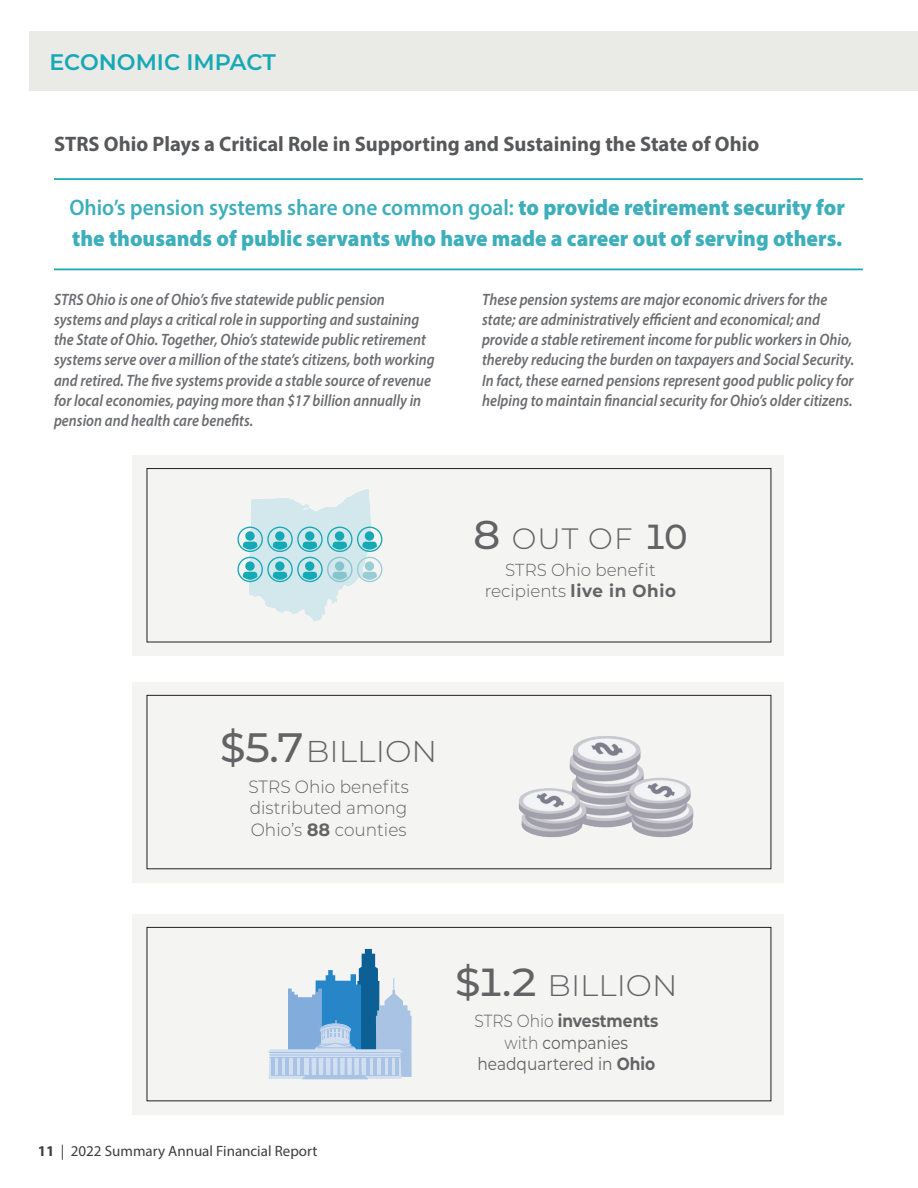
<style>
.page{position:relative;width:918px;height:1188px;background:#fff}
.page>*{position:absolute;margin:0;border:0;box-sizing:border-box;transform-origin:0 0}
.plan_websites{font:300 30.15px "Montserrat";color:#636366;scale:1.05 1}
.plan_websites-2{font:300 29.7px "Montserrat";color:#636366;scale:1.05 1}
.plan_websites-3{font:300 29.4px "Montserrat";color:#636366}
.FACTS{font:900 22.5px/31.5px "Myriad Pro";color:#3dafbb;scale:.95 1}
.HEADER_-_SAFR{font:600 22.5px "Montserrat";color:#15a9b6}
.SUBHEAD_-_SAFR{font:700 21px "Myriad Pro";color:#57585a}
.plan_websites-4{font:300 17.85px/21.9px "Montserrat";color:#636366;text-align:justify;scale:.95 1}
.plan_websites-5{font:17.55px/21.6px "Montserrat";color:#636366;text-align:center;scale:.88 1}
.plan_websites-6{font:300 17.4px/21.5px "Montserrat";color:#636366;text-align:center;scale:.96 1}
.FACTS-2{font:italic 600 16.5px/20.2px "Myriad Pro";color:#6c6d70;scale:.88 1}
.t1{font:15px "Myriad Pro";color:#3e3e3f}
.s1{font-weight:600}
.s2{font-weight:500;font-size:40.2px}
.s3{font-weight:500;font-size:34.8px}
.s4{font-weight:700}
.s5{font-weight:500;font-size:41.1px}
.s6{font-weight:500;font-size:39.15px}
.s7{font-weight:300}
</style>
<div class="page">
<div style="left:133px;top:455px;width:651px;height:200px;background:#f4f4f3"></div>
<div style="left:133px;top:682px;width:651px;height:200px;background:#f4f4f3"></div>
<div style="left:133px;top:914px;width:651px;height:200px;background:#f4f4f3"></div>
<div style="left:29px;top:31px;width:889px;height:60px;background:#eaeae7"></div>
<hr style="left:54px;top:178px;width:809px;height:2px;background:#15a9b6">
<hr style="left:54px;top:269px;width:809px;height:1px;background:#15a9b6">
<div style="left:237px;top:557px;width:26px;height:25px;border:1px solid #15a9b6;border-radius:50%"></div>
<div style="left:237px;top:527px;width:26px;height:25px;border:1px solid #15a9b6;border-radius:50%"></div>
<div style="left:357px;top:557px;width:25px;height:25px;border:1px solid #99cdd6;border-radius:50%"></div>
<div style="left:357px;top:527px;width:25px;height:25px;border:1px solid #15a9b6;border-radius:50%"></div>
<svg style="left:243px;top:489px;width:134px;height:132px"></svg>
<svg style="left:268px;top:949px;width:144px;height:130px"></svg>
<img style="left:518px;top:736px;width:176px;height:101px">
<div style="left:147px;top:468px;width:624px;height:174px;border:1px solid #231f20"></div>
<div style="left:147px;top:695px;width:624px;height:174px;border:1px solid #231f20"></div>
<div style="left:147px;top:927px;width:624px;height:174px;border:1px solid #231f20"></div>
<p class="HEADER_-_SAFR" style="left:49px;top:46px;width:228px">ECONOMIC IMPACT</p>
<p class="SUBHEAD_-_SAFR" style="left:54px;top:131px;width:707px">STRS Ohio Plays a Critical Role in Supporting and Sustaining the State of Ohio</p>
<p class="FACTS" style="left:70px;top:191px;width:818px"><span class="s1">Ohio’s pension systems share one common goal:</span> to provide retirement security for the thousands of public servants who have made a career out of serving others.</p>
<p class="FACTS-2" style="left:54px;top:289px;width:434px">STRS Ohio is one of Ohio’s five statewide public pension systems and plays a critical role in supporting and sustaining the State of Ohio. Together, Ohio’s statewide public retirement systems serve over a million of the state’s citizens, both working and retired. The five systems provide a stable source of revenue for local economies, paying more than $17 billion annually in pension and health care benefits.</p>
<p class="FACTS-2" style="left:482px;top:289px;width:424px">These pension systems are major economic drivers for the state; are administratively efficient and economical; and provide a stable retirement income for public workers in Ohio, thereby reducing the burden on taxpayers and Social Security.<br>In fact, these earned pensions represent good public policy for helping to maintain financial security for Ohio’s older citizens.</p>
<p class="plan_websites-3" style="left:473px;top:518px;width:217px"><span class="s2">8</span> OUT OF <span class="s3">10</span></p>
<p class="plan_websites-6" style="left:485px;top:559px;width:201px">STRS Ohio benefit recipients <span class="s4">live in Ohio</span></p>
<p class="plan_websites" style="left:220px;top:731px;width:208px"><span class="s5">$5.7</span>BILLION</p>
<p class="plan_websites-4" style="left:249px;top:775px;width:170px">STRS Ohio benefits distributed among Ohio’s <span class="s4">88</span> counties</p>
<p class="t1" style="left:38px;top:1141px;width:281px"><span class="s4">11</span> | 2022 Summary Annual Financial Report</p>
<p class="plan_websites-2" style="left:455px;top:965px;width:213px"><span class="s6">$1.2</span> BILLION</p>
<p class="plan_websites-5" style="left:474px;top:1009px;width:210px"><span class="s7">STRS Ohio</span> <span class="s4">investments </span><span class="s7">with</span> companies headquartered in <span class="s4">Ohio</span></p>
</div>
